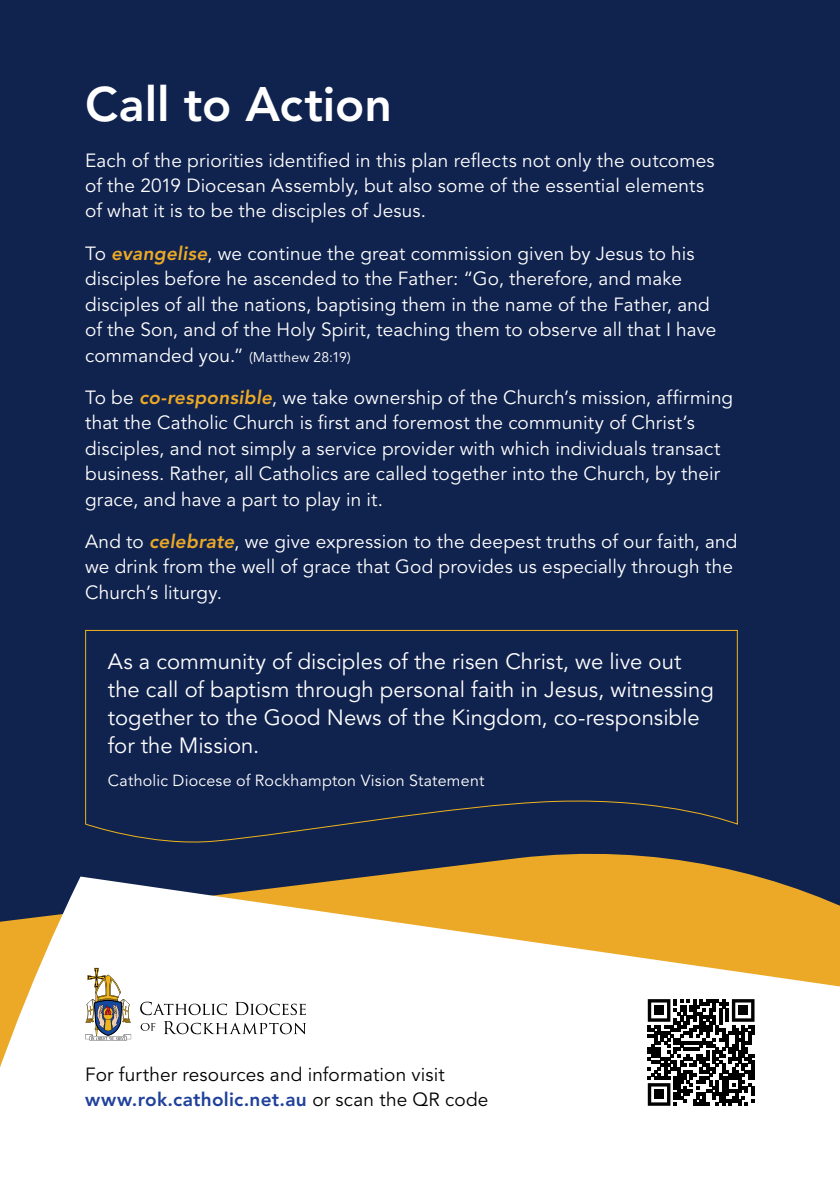
<style>
.page{position:relative;width:840px;height:1191px;background:#fff}
.page>*{position:absolute;margin:0;border:0;box-sizing:border-box;transform-origin:0 0}
.t1{font:800 48px "Avenir LT Std";letter-spacing:-.005em;color:#fff}
.t2{font:22px/28px "Avenir LT Std";color:#fff}
.t3{font:19px/25.4px "Avenir LT Std";letter-spacing:.005em;color:#fff}
.t4{font:19px/25.4px "Avenir LT Std";letter-spacing:.01em;color:#000}
.t5{font:16px "Avenir LT Std";letter-spacing:.015em;color:#fff}
.s1{font-weight:800;font-style:italic;color:#eba927}
.s2{font-size:14px}
.s3{font-weight:800;color:#20419b}
</style>
<div class="page">
<div style="left:0;top:0;width:839px;height:1191px;background:#10224e"></div>
<svg style="left:373px;top:853px;width:382px;height:23px;fill:#eba927"></svg>
<svg style="left:0;top:876px;width:839px;height:315px;background:#f4e9d4"></svg>
<svg style="left:140px;top:1001px;width:87px;height:14px"></svg>
<svg style="left:235px;top:1001px;width:71px;height:14px"></svg>
<svg style="left:140px;top:1023px;width:15px;height:7px"></svg>
<svg style="left:164px;top:1021px;width:142px;height:13px;background:#ccc"></svg>
<svg style="left:85px;top:968px;width:46px;height:72px;background:#bfb8ab"></svg>
<div style="left:641px;top:992px;width:119px;height:120px;background:#fff"></div>
<svg style="left:647px;top:999px;width:107px;height:106px"></svg>
<div style="left:654px;top:1005px;width:9px;height:10px;background:#000"></div>
<div style="left:738px;top:1005px;width:9px;height:10px;background:#000"></div>
<div style="left:654px;top:1089px;width:9px;height:10px;background:#000"></div>
<svg style="left:85px;top:629px;width:653px;height:214px"></svg>
<h1 class="t1" style="left:85px;top:76px;width:308px">Call to Action</h1>
<p class="t3" style="left:85px;top:148px;width:630px">Each of the priorities identified in this plan reflects not only the outcomes of the 2019 Diocesan Assembly, but also some of the essential elements of what it is to be the disciples of Jesus.</p>
<p class="t3" style="left:85px;top:241px;width:632px">To <span class="s1">evangelise</span>, we continue the great commission given by Jesus to his disciples before he ascended to the Father: “Go, therefore, and make disciples of all the nations, baptising them in the name of the Father, and of the Son, and of the Holy Spirit, teaching them to observe all that I have commanded you.” <span class="s2">(Matthew 28:19)</span></p>
<p class="t3" style="left:85px;top:385px;width:649px">To be <span class="s1">co-responsible</span>, we take ownership of the Church’s mission, affirming that the Catholic Church is first and foremost the community of Christ’s disciples, and not simply a service provider with which individuals transact business. Rather, all Catholics are called together into the Church, by their grace, and have a part to play in it.</p>
<p class="t3" style="left:85px;top:529px;width:653px">And to <span class="s1">celebrate</span>, we give expression to the deepest truths of our faith, and we drink from the well of grace that God provides us especially through the<br>Church’s liturgy.</p>
<p class="t2" style="left:108px;top:648px;width:607px">As a community of disciples of the risen Christ, we live out the call of baptism through personal faith in Jesus, witnessing together to the Good News of the Kingdom, co-responsible for the Mission.</p>
<p class="t5" style="left:108px;top:771px;width:378px">Catholic Diocese of Rockhampton Vision Statement</p>
<p class="t4" style="left:85px;top:1061px;width:404px">For further resources and information visit <span class="s3">www.rok.catholic.net.au</span> or scan the QR code</p>
</div>
